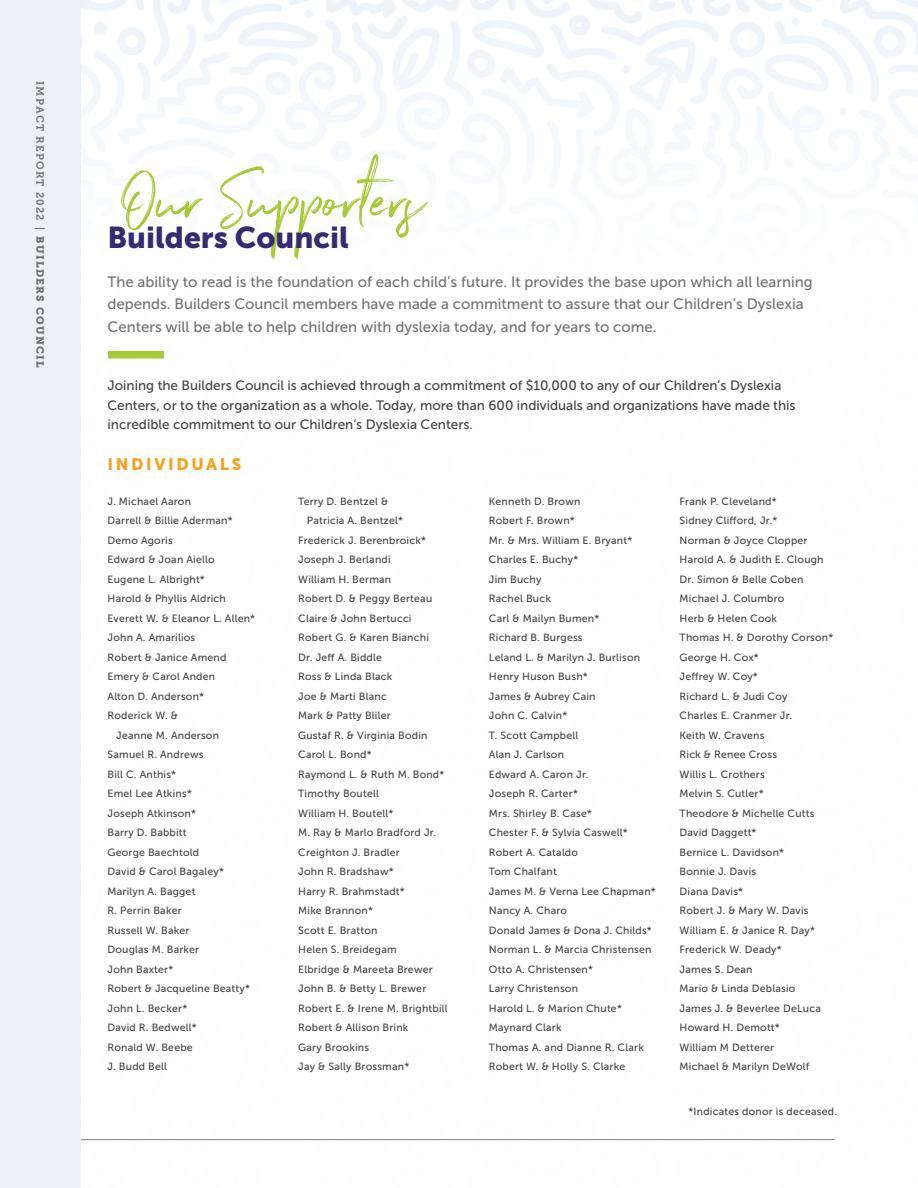
<style>
.page{position:relative;width:918px;height:1188px;background:#fff}
.page>*{position:absolute;margin:0;border:0;box-sizing:border-box;transform-origin:0 0}
.t1{font:75px "Northwell";color:#a8c938}
.t2{font:30px "Museo Sans 900";color:#342b73}
.t3{font:16.5px "Museo Sans 900";letter-spacing:.16em;color:#f2a31f}
.t4{font:15px/22.5px "Museo Sans 500";color:#737373}
.t5{font:13.5px "Museo Sans 500";color:#434343}
.t6{font:10.5px/19.5px "Museo Sans 500";letter-spacing:.02em;color:#434343}
.t7{font:10.5px "Museo Slab 700";letter-spacing:.12em;color:#707070}
.s1{font-family:"Museo Slab 900"}
</style>
<div class="page">
<div style="left:108px;top:351px;width:56px;height:7px;background:#a8c938"></div>
<hr style="left:66px;top:1139px;width:769px;height:1px;background:#808080">
<div style="left:0;top:1px;width:81px;height:1187px;background:#ecf1f6"></div>
<p class="t7" style="left:46px;top:81px;width:288px;rotate:90deg">IMPACT REPORT 2022 | <span class="s1">BUILDERS COUNCIL</span></p>
<p class="t1" style="left:123px;top:146px;width:304px">Our Supporters</p>
<p class="t4" style="left:108px;top:270px;width:707px">The ability to read is the foundation of each child’s future. It provides the base upon which all learning depends. Builders Council members have made a commitment to assure that our Children’s Dyslexia<br>Centers will be able to help children with dyslexia today, and for years to come.</p>
<p class="t7" style="left:46px;top:214px;width:8px;rotate:90deg">3</p>
<p class="t7" style="left:46px;top:236px;width:182px;rotate:90deg">UNDERSTANDING DYSLEXIA</p>
<p class="t2" style="left:108px;top:221px;width:243px">Builders Council</p>
<p class="t5" style="left:108px;top:378px;width:675px">Joining the Builders Council is achieved through a commitment of $10,000 to any of our Children’s Dyslexia</p>
<p class="t5" style="left:108px;top:398px;width:690px">Centers, or to the organization as a whole. Today, more than 600 individuals and organizations have made this</p>
<p class="t5" style="left:108px;top:417px;width:367px">incredible commitment to our Children’s Dyslexia Centers.</p>
<p class="t3" style="left:108px;top:455px;width:135px">INDIVIDUALS</p>
<p class="t6" style="left:108px;top:491px;width:85px">J. Michael Aaron</p>
<p class="t6" style="left:108px;top:511px;width:127px">Darrell &amp; Billie Aderman*</p>
<p class="t6" style="left:108px;top:530px;width:67px">Demo Agoris</p>
<p class="t6" style="left:108px;top:550px;width:109px">Edward &amp; Joan Aiello</p>
<p class="t6" style="left:108px;top:569px;width:99px">Eugene L. Albright*</p>
<p class="t6" style="left:108px;top:589px;width:120px">Harold &amp; Phyllis Aldrich</p>
<p class="t6" style="left:108px;top:608px;width:149px">Everett W. &amp; Eleanor L. Allen*</p>
<p class="t6" style="left:108px;top:628px;width:89px">John A. Amarilios</p>
<p class="t6" style="left:108px;top:647px;width:120px">Robert &amp; Janice Amend</p>
<p class="t6" style="left:108px;top:667px;width:109px">Emery &amp; Carol Anden</p>
<p class="t6" style="left:108px;top:686px;width:98px">Alton D. Anderson*</p>
<p class="t6" style="left:116px;top:706px;width:104px;text-indent:-9px">Roderick W. &amp;<br>Jeanne M. Anderson</p>
<p class="t6" style="left:108px;top:745px;width:98px">Samuel R. Andrews</p>
<p class="t6" style="left:108px;top:764px;width:70px">Bill C. Anthis*</p>
<p class="t6" style="left:108px;top:784px;width:86px">Emel Lee Atkins*</p>
<p class="t6" style="left:108px;top:803px;width:90px">Joseph Atkinson*</p>
<p class="t6" style="left:108px;top:823px;width:81px">Barry D. Babbitt</p>
<p class="t6" style="left:108px;top:842px;width:93px">George Baechtold</p>
<p class="t6" style="left:108px;top:862px;width:118px">David &amp; Carol Bagaley*</p>
<p class="t6" style="left:108px;top:881px;width:89px">Marilyn A. Bagget</p>
<p class="t6" style="left:108px;top:901px;width:76px">R. Perrin Baker</p>
<p class="t6" style="left:108px;top:920px;width:83px">Russell W. Baker</p>
<p class="t6" style="left:108px;top:940px;width:93px">Douglas M. Barker</p>
<p class="t6" style="left:108px;top:959px;width:67px">John Baxter*</p>
<p class="t6" style="left:108px;top:979px;width:144px">Robert &amp; Jacqueline Beatty*</p>
<p class="t6" style="left:108px;top:998px;width:81px">John L. Becker*</p>
<p class="t6" style="left:108px;top:1018px;width:91px">David R. Bedwell*</p>
<p class="t6" style="left:108px;top:1037px;width:87px">Ronald W. Beebe</p>
<p class="t6" style="left:108px;top:1057px;width:61px">J. Budd Bell</p>
<p class="t6" style="left:307px;top:491px;width:98px;text-indent:-9px">Terry D. Bentzel &amp;<br>Patricia A. Bentzel*</p>
<p class="t6" style="left:298px;top:530px;width:129px">Frederick J. Berenbroick*</p>
<p class="t6" style="left:298px;top:550px;width:94px">Joseph J. Berlandi</p>
<p class="t6" style="left:298px;top:569px;width:95px">William H. Berman</p>
<p class="t6" style="left:298px;top:589px;width:136px">Robert D. &amp; Peggy Berteau</p>
<p class="t6" style="left:298px;top:608px;width:115px">Claire &amp; John Bertucci</p>
<p class="t6" style="left:298px;top:628px;width:132px">Robert G. &amp; Karen Bianchi</p>
<p class="t6" style="left:298px;top:647px;width:85px">Dr. Jeff A. Biddle</p>
<p class="t6" style="left:298px;top:667px;width:96px">Ross &amp; Linda Black</p>
<p class="t6" style="left:298px;top:686px;width:90px">Joe &amp; Marti Blanc</p>
<p class="t6" style="left:298px;top:706px;width:94px">Mark &amp; Patty Bliler</p>
<p class="t6" style="left:298px;top:725px;width:131px">Gustaf R. &amp; Virginia Bodin</p>
<p class="t6" style="left:298px;top:745px;width:75px">Carol L. Bond*</p>
<p class="t6" style="left:298px;top:764px;width:148px">Raymond L. &amp; Ruth M. Bond*</p>
<p class="t6" style="left:298px;top:784px;width:82px">Timothy Boutell</p>
<p class="t6" style="left:298px;top:803px;width:97px">William H. Boutell*</p>
<p class="t6" style="left:298px;top:823px;width:140px">M. Ray &amp; Marlo Bradford Jr.</p>
<p class="t6" style="left:298px;top:842px;width:103px">Creighton J. Bradler</p>
<p class="t6" style="left:298px;top:862px;width:97px">John R. Bradshaw*</p>
<p class="t6" style="left:298px;top:881px;width:108px">Harry R. Brahmstadt*</p>
<p class="t6" style="left:298px;top:901px;width:76px">Mike Brannon*</p>
<p class="t6" style="left:298px;top:920px;width:81px">Scott E. Bratton</p>
<p class="t6" style="left:298px;top:940px;width:100px">Helen S. Breidegam</p>
<p class="t6" style="left:298px;top:959px;width:136px">Elbridge &amp; Mareeta Brewer</p>
<p class="t6" style="left:298px;top:979px;width:130px">John B. &amp; Betty L. Brewer</p>
<p class="t6" style="left:298px;top:998px;width:151px">Robert E. &amp; Irene M. Brightbill</p>
<p class="t6" style="left:298px;top:1018px;width:112px">Robert &amp; Allison Brink</p>
<p class="t6" style="left:298px;top:1037px;width:72px">Gary Brookins</p>
<p class="t6" style="left:298px;top:1057px;width:113px">Jay &amp; Sally Brossman*</p>
<p class="t6" style="left:489px;top:491px;width:93px">Kenneth D. Brown</p>
<p class="t6" style="left:489px;top:511px;width:87px">Robert F. Brown*</p>
<p class="t6" style="left:489px;top:530px;width:145px">Mr. &amp; Mrs. William E. Bryant*</p>
<p class="t6" style="left:489px;top:550px;width:91px">Charles E. Buchy*</p>
<p class="t6" style="left:489px;top:569px;width:54px">Jim Buchy</p>
<p class="t6" style="left:489px;top:589px;width:63px">Rachel Buck</p>
<p class="t6" style="left:489px;top:608px;width:112px">Carl &amp; Mailyn Bumen*</p>
<p class="t6" style="left:489px;top:628px;width:95px">Richard B. Burgess</p>
<p class="t6" style="left:489px;top:647px;width:153px">Leland L. &amp; Marilyn J. Burlison</p>
<p class="t6" style="left:489px;top:667px;width:100px">Henry Huson Bush*</p>
<p class="t6" style="left:489px;top:686px;width:108px">James &amp; Aubrey Cain</p>
<p class="t6" style="left:489px;top:706px;width:80px">John C. Calvin*</p>
<p class="t6" style="left:489px;top:725px;width:91px">T. Scott Campbell</p>
<p class="t6" style="left:489px;top:745px;width:77px">Alan J. Carlson</p>
<p class="t6" style="left:489px;top:764px;width:101px">Edward A. Caron Jr.</p>
<p class="t6" style="left:489px;top:784px;width:90px">Joseph R. Carter*</p>
<p class="t6" style="left:489px;top:803px;width:105px">Mrs. Shirley B. Case*</p>
<p class="t6" style="left:489px;top:823px;width:140px">Chester F. &amp; Sylvia Caswell*</p>
<p class="t6" style="left:489px;top:842px;width:91px">Robert A. Cataldo</p>
<p class="t6" style="left:489px;top:862px;width:69px">Tom Chalfant</p>
<p class="t6" style="left:489px;top:881px;width:168px">James M. &amp; Verna Lee Chapman*</p>
<p class="t6" style="left:489px;top:901px;width:80px">Nancy A. Charo</p>
<p class="t6" style="left:489px;top:920px;width:164px">Donald James &amp; Dona J. Childs*</p>
<p class="t6" style="left:489px;top:940px;width:164px">Norman L. &amp; Marcia Christensen</p>
<p class="t6" style="left:489px;top:959px;width:106px">Otto A. Christensen*</p>
<p class="t6" style="left:489px;top:979px;width:91px">Larry Christenson</p>
<p class="t6" style="left:489px;top:998px;width:135px">Harold L. &amp; Marion Chute*</p>
<p class="t6" style="left:489px;top:1018px;width:74px">Maynard Clark</p>
<p class="t6" style="left:489px;top:1037px;width:156px">Thomas A. and Dianne R. Clark</p>
<p class="t6" style="left:489px;top:1057px;width:138px">Robert W. &amp; Holly S. Clarke</p>
<p class="t6" style="left:680px;top:491px;width:99px">Frank P. Cleveland*</p>
<p class="t6" style="left:680px;top:511px;width:99px">Sidney Clifford, Jr.*</p>
<p class="t6" style="left:680px;top:530px;width:129px">Norman &amp; Joyce Clopper</p>
<p class="t6" style="left:680px;top:550px;width:146px">Harold A. &amp; Judith E. Clough</p>
<p class="t6" style="left:680px;top:569px;width:125px">Dr. Simon &amp; Belle Coben</p>
<p class="t6" style="left:680px;top:589px;width:106px">Michael J. Columbro</p>
<p class="t6" style="left:680px;top:608px;width:99px">Herb &amp; Helen Cook</p>
<p class="t6" style="left:680px;top:628px;width:155px">Thomas H. &amp; Dorothy Corson*</p>
<p class="t6" style="left:680px;top:647px;width:81px">George H. Cox*</p>
<p class="t6" style="left:680px;top:667px;width:80px">Jeffrey W. Coy*</p>
<p class="t6" style="left:680px;top:686px;width:109px">Richard L. &amp; Judi Coy</p>
<p class="t6" style="left:680px;top:706px;width:114px">Charles E. Cranmer Jr.</p>
<p class="t6" style="left:680px;top:725px;width:86px">Keith W. Cravens</p>
<p class="t6" style="left:680px;top:745px;width:99px">Rick &amp; Renee Cross</p>
<p class="t6" style="left:680px;top:764px;width:87px">Willis L. Crothers</p>
<p class="t6" style="left:680px;top:784px;width:86px">Melvin S. Cutler*</p>
<p class="t6" style="left:680px;top:803px;width:136px">Theodore &amp; Michelle Cutts</p>
<p class="t6" style="left:680px;top:823px;width:78px">David Daggett*</p>
<p class="t6" style="left:680px;top:842px;width:106px">Bernice L. Davidson*</p>
<p class="t6" style="left:680px;top:862px;width:78px">Bonnie J. Davis</p>
<p class="t6" style="left:680px;top:881px;width:65px">Diana Davis*</p>
<p class="t6" style="left:680px;top:901px;width:131px">Robert J. &amp; Mary W. Davis</p>
<p class="t6" style="left:680px;top:920px;width:137px">William E. &amp; Janice R. Day*</p>
<p class="t6" style="left:680px;top:940px;width:104px">Frederick W. Deady*</p>
<p class="t6" style="left:680px;top:959px;width:75px">James S. Dean</p>
<p class="t6" style="left:680px;top:979px;width:117px">Mario &amp; Linda Deblasio</p>
<p class="t6" style="left:680px;top:998px;width:143px">James J. &amp; Beverlee DeLuca</p>
<p class="t6" style="left:680px;top:1018px;width:102px">Howard H. Demott*</p>
<p class="t6" style="left:680px;top:1037px;width:96px">William M Detterer</p>
<p class="t6" style="left:680px;top:1057px;width:131px">Michael &amp; Marilyn DeWolf</p>
<p class="t6" style="left:688px;top:1102px;width:150px">*Indicates donor is deceased.</p>
</div>
